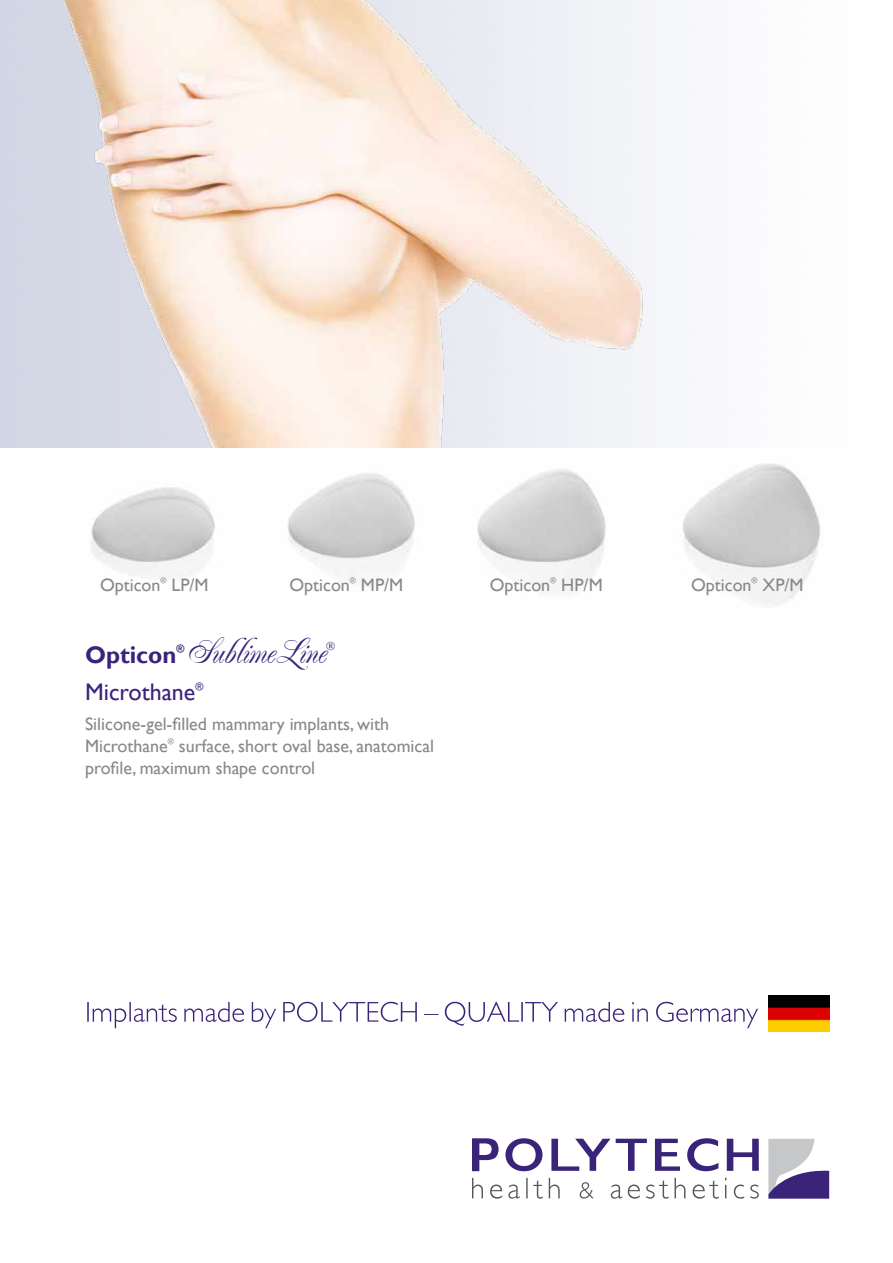
<style>
.page{position:relative;width:893px;height:1263px;background:#fff}
.page>*{position:absolute;margin:0;border:0;box-sizing:border-box;transform-origin:0 0}
.t1{font:36px "Poem Renaissance";color:#3a247a}
.t2{font:24px "Gill Sans";color:#3a247a}
.t3{font:700 24px "Gill Sans";color:#3a247a}
.t4{font:18px/21.6px "Gill Sans";color:#87888a}
.t5{font:700 12.9px "Poem Renaissance";color:#3a247a}
.t6{font:700 10.8px "Gill Sans";color:#3a247a}
.t7{font:10.8px "Gill Sans";color:#3a247a}
</style>
<div class="page">
<img style="left:90px;top:463px;width:731px;height:142px">
<svg style="left:472px;top:1178px;width:11px;height:20px"></svg>
<svg style="left:490px;top:1184px;width:12px;height:15px"></svg>
<svg style="left:508px;top:1184px;width:12px;height:15px"></svg>
<svg style="left:526px;top:1178px;width:17px;height:21px"></svg>
<svg style="left:549px;top:1178px;width:11px;height:20px"></svg>
<svg style="left:580px;top:1182px;width:14px;height:16px"></svg>
<svg style="left:611px;top:1184px;width:11px;height:15px"></svg>
<svg style="left:628px;top:1184px;width:12px;height:15px"></svg>
<svg style="left:646px;top:1178px;width:39px;height:21px"></svg>
<svg style="left:693px;top:1180px;width:26px;height:19px"></svg>
<svg style="left:725px;top:1178px;width:1px;height:20px"></svg>
<svg style="left:734px;top:1184px;width:10px;height:15px"></svg>
<svg style="left:750px;top:1184px;width:9px;height:15px"></svg>
<svg style="left:472px;top:1138px;width:27px;height:33px"></svg>
<svg style="left:505px;top:1138px;width:37px;height:33px"></svg>
<svg style="left:551px;top:1139px;width:59px;height:32px"></svg>
<svg style="left:616px;top:1139px;width:31px;height:32px"></svg>
<svg style="left:655px;top:1139px;width:25px;height:32px"></svg>
<svg style="left:687px;top:1138px;width:31px;height:33px"></svg>
<svg style="left:727px;top:1139px;width:32px;height:32px"></svg>
<svg style="left:768px;top:1139px;width:61px;height:60px"></svg>
<img style="left:0;top:0;width:655px;height:448px">
<svg style="left:87px;top:1002px;width:671px;height:26px"></svg>
<img style="left:769px;top:995px;width:60px;height:36px">
<p class="t4" style="left:100px;top:574px;width:110px">Opticon<sup>®</sup> LP/M</p>
<p class="t4" style="left:289px;top:574px;width:115px">Opticon<sup>®</sup> MP/M</p>
<p class="t4" style="left:490px;top:574px;width:114px">Opticon<sup>®</sup> HP/M</p>
<p class="t4" style="left:691px;top:574px;width:114px">Opticon<sup>®</sup> XP/M</p>
<h2 class="t3" style="left:85px;top:640px;width:93px">Opticon</h2>
<p class="t6" style="left:177px;top:642px;width:9px">®</p>
<h1 class="t1" style="left:185px;top:632px;width:143px">SublimeLine</h1>
<p class="t5" style="left:326px;top:639px;width:12px">®</p>
<h2 class="t2" style="left:85px;top:678px;width:112px">Microthane</h2>
<p class="t7" style="left:195px;top:680px;width:9px">®</p>
<p class="t4" style="left:85px;top:714px;width:351px">Silicone-gel-filled mammary implants, with<br>Microthane<sup>®</sup> surface, short oval base, anatomical profile, maximum shape control</p>
</div>
